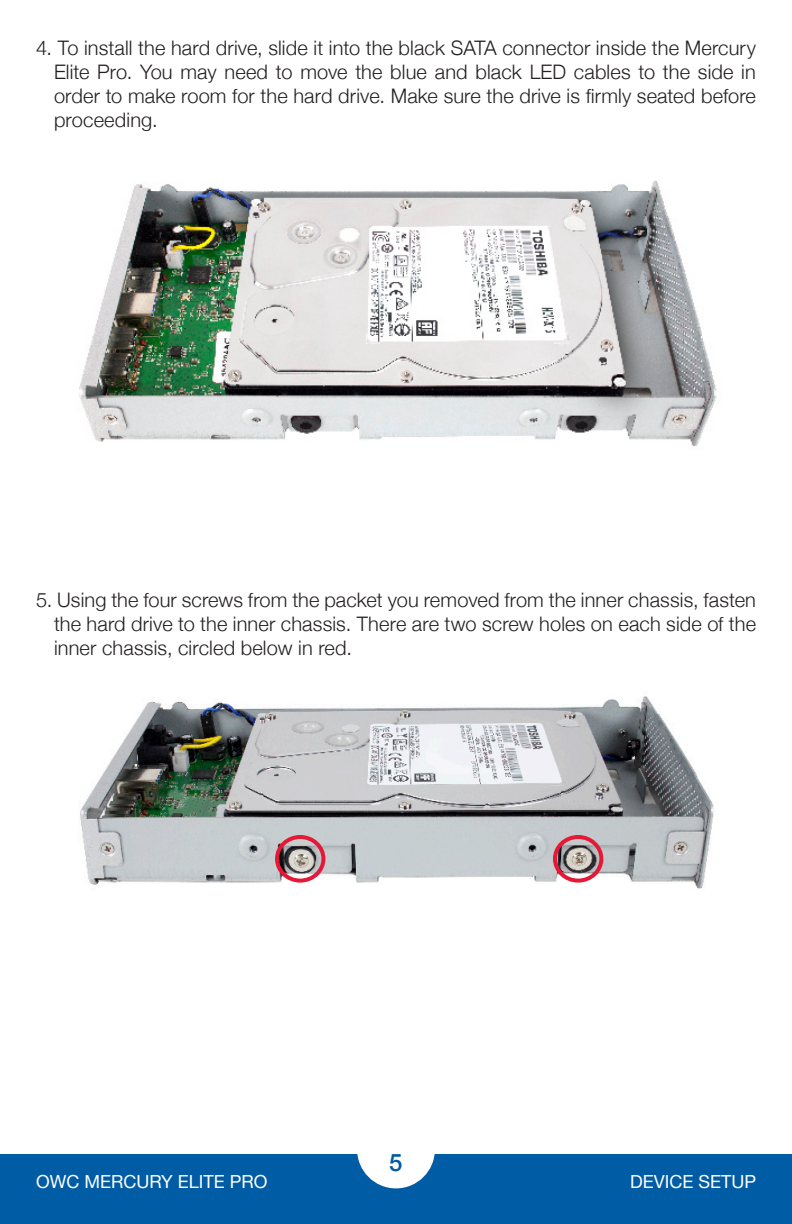
<style>
.page{position:relative;width:792px;height:1224px;background:#fff}
.page>*{position:absolute;margin:0;border:0;box-sizing:border-box;transform-origin:0 0}
.t1{font:500 24px "Helvetica Neue";color:#015ca6}
.Header_Paragraph{font:300 20px/24px "Helvetica Neue";letter-spacing:.005em;color:#231f20;text-align:justify}
.t2{font:18px "Helvetica Neue";color:#fff}
</style>
<div class="page">
<div style="left:0;top:1155px;width:792px;height:69px;background:#015ca6"></div>
<div style="left:357px;top:1111px;width:78px;height:77px;background:#fff;border-radius:50%"></div>
<img style="left:79px;top:181px;width:638px;height:265px">
<img style="left:80px;top:696px;width:634px;height:193px">
<div style="left:275px;top:835px;width:50px;height:48px;border:4px solid #e51836;border-radius:50%"></div>
<div style="left:553px;top:835px;width:50px;height:48px;border:4px solid #e51836;border-radius:50%"></div>
<p class="Header_Paragraph" style="left:54px;top:35px;width:703px;text-indent:-18px">4. To install the hard drive, slide it into the black SATA connector inside the Mercury Elite Pro. You may need to move the blue and black LED cables to the side in order to make room for the hard drive. Make sure the drive is firmly seated before proceeding.</p>
<p class="Header_Paragraph" style="left:54px;top:587px;width:704px;text-indent:-18px">5. Using the four screws from the packet you removed from the inner chassis, fasten the hard drive to the inner chassis. There are two screw holes on each side of the inner chassis, circled below in red.</p>
<p class="t1" style="left:389px;top:1143px;width:15px">5</p>
<p class="t2" style="left:36px;top:1169px;width:233px">OWC MERCURY ELITE PRO</p>
<p class="t2" style="left:630px;top:1169px;width:127px">DEVICE SETUP</p>
</div>
